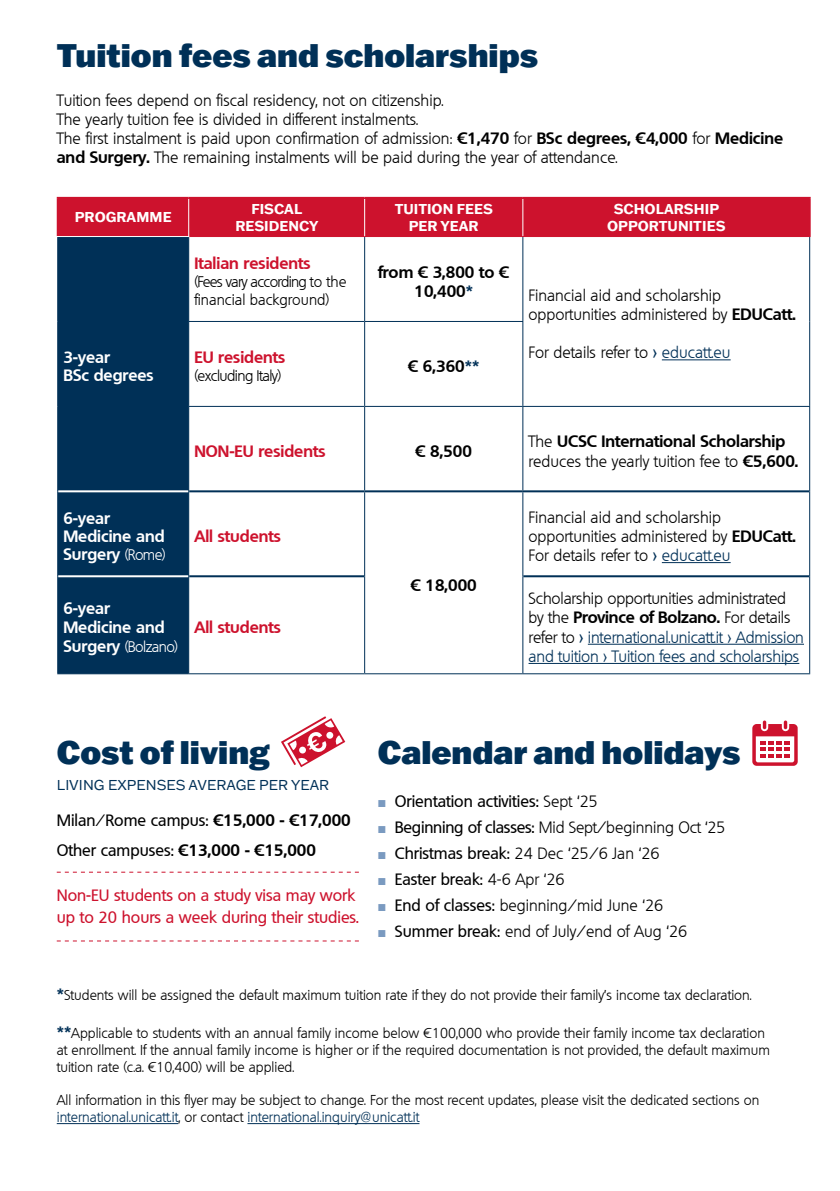
<style>
.page{position:relative;width:840px;height:1191px;background:#fff}
.page>*{position:absolute;margin:0;border:0;box-sizing:border-box;transform-origin:0 0}
.t1{font:900 32px "Franklin Gothic ATF";color:#003057}
.t2{font:300 16px/19.2px "Quebec";color:#000}
.t3{font:300 16px/19.2px "Quebec";letter-spacing:-.01em;color:#003057}
.t4{font:700 16px/19.2px "Quebec";color:#000;text-align:center}
.t5{font:500 16px/22px "Quebec";color:#cd122d}
.t6{font:700 16px "Quebec";color:#cd122d}
.t7{font:700 16px/18px "Quebec";color:#fff}
.t8{font:500 16px/30px "Quebec";color:#000}
.t9{font:300 15px/18px "Quebec";color:#000}
.t10{font:300 15px "Quebec";letter-spacing:-.04em;color:#000}
.t11{font:300 15px "Quebec";letter-spacing:-.04em;color:#fff}
.t12{font:300 14px/16.8px "Quebec";color:#000}
.t13{font:700 14px/16.8px "Franklin Gothic ATF";color:#fff;text-align:center}
.t14{font:14px "Franklin Gothic ATF";color:#003057}
.s1{font-weight:700}
.s2{color:#003057}
.s3{font-weight:500;color:#003057}
.s4{font-weight:300;font-size:15px}
.s5{font-weight:700;font-size:16px}
.s6{font-weight:300}
.s7{color:#000}
.s8{font-weight:700;color:#000}
.s9{font-weight:500}
.s10{font-weight:700;font-size:16px;color:#003057}
</style>
<div class="page">
<div style="left:59px;top:199px;width:749px;height:37px;background:#cd122d"></div>
<div style="left:58px;top:237px;width:130px;height:436px;background:#003057"></div>
<hr style="left:808px;top:491px;width:1px;height:85px;background:#003057">
<hr style="left:522px;top:492px;width:1px;height:84px;background:#003057">
<hr style="left:57px;top:491px;width:1px;height:85px;background:#003057">
<hr style="left:188px;top:491px;width:1px;height:85px;background:#003057">
<hr style="left:364px;top:492px;width:1px;height:84px;background:#003057">
<hr style="left:808px;top:576px;width:1px;height:97px;background:#003057">
<hr style="left:522px;top:576px;width:1px;height:97px;background:#003057">
<hr style="left:57px;top:576px;width:1px;height:97px;background:#003057">
<hr style="left:188px;top:576px;width:1px;height:97px;background:#003057">
<hr style="left:364px;top:576px;width:1px;height:97px;background:#003057">
<hr style="left:57px;top:237px;width:1px;height:84px;background:#003057">
<hr style="left:188px;top:237px;width:1px;height:84px;background:#003057">
<hr style="left:57px;top:321px;width:1px;height:85px;background:#003057">
<hr style="left:188px;top:322px;width:1px;height:84px;background:#003057">
<hr style="left:57px;top:406px;width:1px;height:85px;background:#003057">
<hr style="left:188px;top:407px;width:1px;height:84px;background:#003057">
<hr style="left:364px;top:237px;width:1px;height:84px;background:#003057">
<hr style="left:364px;top:322px;width:1px;height:84px;background:#003057">
<hr style="left:364px;top:407px;width:1px;height:83px;background:#003057">
<hr style="left:522px;top:237px;width:1px;height:84px;background:#003057">
<hr style="left:808px;top:237px;width:1px;height:84px;background:#003057">
<hr style="left:522px;top:322px;width:1px;height:84px;background:#003057">
<hr style="left:808px;top:321px;width:1px;height:85px;background:#003057">
<hr style="left:522px;top:406px;width:287px;height:1px;background:#003057">
<hr style="left:522px;top:407px;width:1px;height:83px;background:#003057">
<hr style="left:808px;top:407px;width:1px;height:84px;background:#003057">
<hr style="left:364px;top:199px;width:1px;height:37px;background:#fff">
<hr style="left:522px;top:199px;width:1px;height:37px;background:#fff">
<hr style="left:57px;top:197px;width:132px;height:2px;background:#cd122d">
<hr style="left:57px;top:199px;width:2px;height:37px;background:#cd122d">
<hr style="left:189px;top:197px;width:175px;height:2px;background:#cd122d">
<hr style="left:364px;top:197px;width:158px;height:2px;background:#cd122d">
<hr style="left:522px;top:197px;width:288px;height:2px;background:#cd122d">
<hr style="left:808px;top:199px;width:2px;height:37px;background:#cd122d">
<hr style="left:189px;top:236px;width:175px;height:1px;background:#cd122d">
<hr style="left:364px;top:236px;width:158px;height:1px;background:#cd122d">
<hr style="left:522px;top:236px;width:288px;height:1px;background:#cd122d">
<hr style="left:364px;top:673px;width:158px;height:1px;background:#003057">
<hr style="left:522px;top:673px;width:287px;height:1px;background:#003057">
<hr style="left:188px;top:321px;width:176px;height:1px;background:#003057">
<hr style="left:188px;top:406px;width:176px;height:1px;background:#003057">
<hr style="left:189px;top:673px;width:175px;height:1px;background:#003057">
<hr style="left:364px;top:321px;width:159px;height:1px;background:#003057">
<hr style="left:364px;top:406px;width:158px;height:1px;background:#003057">
<hr style="left:57px;top:673px;width:132px;height:1px;background:#003057">
<hr style="left:58px;top:490px;width:130px;height:2px;background:#fff">
<hr style="left:58px;top:575px;width:130px;height:2px;background:#fff">
<hr style="left:188px;top:199px;width:1px;height:37px;background:#fff">
<hr style="left:189px;top:490px;width:175px;height:2px;background:#003057">
<hr style="left:364px;top:490px;width:158px;height:2px;background:#003057">
<hr style="left:522px;top:490px;width:286px;height:2px;background:#003057">
<hr style="left:189px;top:575px;width:175px;height:2px;background:#003057">
<hr style="left:523px;top:575px;width:285px;height:2px;background:#003057">
<hr style="left:661px;top:359px;width:69px;height:1px;background:#003057">
<hr style="left:661px;top:562px;width:69px;height:1px;background:#003057">
<hr style="left:587px;top:644px;width:216px;height:1px;background:#003057">
<hr style="left:528px;top:663px;width:270px;height:1px;background:#003057">
<svg style="left:57px;top:871px;width:301px;height:1px"></svg>
<svg style="left:57px;top:940px;width:301px;height:1px"></svg>
<hr style="left:57px;top:1123px;width:121px;height:1px;background:#003057">
<hr style="left:247px;top:1123px;width:172px;height:1px;background:#003057">
<svg style="left:281px;top:716px;width:64px;height:51px"></svg>
<svg style="left:752px;top:720px;width:45px;height:46px"></svg>
<h1 class="t1" style="left:57px;top:33px;width:482px">Tuition fees and scholarships</h1>
<p class="t2" style="left:57px;top:90px;width:727px">Tuition fees depend on fiscal residency, not on citizenship.<br>The yearly tuition fee is divided in different instalments.<br>The first instalment is paid upon confirmation of admission: <span class="s1">€1,470</span> for <span class="s1">BSc degrees, €4,000</span> for <span class="s1">Medicine and Surgery.</span> The remaining instalments will be paid during the year of attendance.</p>
<p class="t13" style="left:75px;top:209px;width:98px">PROGRAMME</p>
<p class="t13" style="left:235px;top:200px;width:84px">FISCAL<br>RESIDENCY</p>
<p class="t13" style="left:394px;top:200px;width:100px">TUITION FEES<br>PER YEAR</p>
<p class="t13" style="left:606px;top:200px;width:120px">SCHOLARSHIP<br>OPPORTUNITIES</p>
<p class="t7" style="left:63px;top:348px;width:92px">3-year<br>BSc degrees</p>
<p class="t6" style="left:194px;top:253px;width:118px">Italian residents</p>
<p class="t9" style="left:194px;top:273px;width:153px">(Fees vary according to the financial background)</p>
<p class="t4" style="left:378px;top:262px;width:132px">from € 3,800 to €<br>10,400<span class="s2">*</span></p>
<p class="t6" style="left:194px;top:347px;width:92px">EU residents</p>
<p class="t10" style="left:194px;top:366px;width:88px">(excluding Italy)</p>
<p class="t4" style="left:408px;top:356px;width:72px">€ 6,360<span class="s2">**</span></p>
<p class="t2" style="left:528px;top:285px;width:268px">Financial aid and scholarship opportunities administered by <span class="s1">EDUCatt.</span></p>
<p class="t2" style="left:528px;top:343px;width:203px">For details refer to <span class="s3">&gt;</span> <span class="s2">educatt.eu</span></p>
<p class="t7" style="left:63px;top:509px;width:104px">6-year<br>Medicine and<br>Surgery <span class="s4">(Rome)</span></p>
<p class="t7" style="left:63px;top:598px;width:103px;line-height:19.2px">6-year<br>Medicine and</p>
<p class="t11" style="left:63px;top:637px;width:116px"><span class="s5">Surgery</span> (Bolzano)</p>
<p class="t6" style="left:194px;top:441px;width:132px">NON-EU residents</p>
<p class="t4" style="left:415px;top:441px;width:58px">€ 8,500</p>
<p class="t4" style="left:528px;top:431px;width:271px;text-align:left"><span class="s6">The</span> UCSC International Scholarship <span class="s6">reduces the yearly tuition fee to</span> €5,600.</p>
<p class="t6" style="left:194px;top:525px;width:88px">All students</p>
<p class="t6" style="left:194px;top:617px;width:88px">All students</p>
<p class="t4" style="left:410px;top:575px;width:67px">€ 18,000</p>
<p class="t2" style="left:528px;top:507px;width:268px">Financial aid and scholarship opportunities administered by <span class="s1">EDUCatt.<br></span>For details refer to <span class="s3">&gt;</span> <span class="s2">educatt.eu</span></p>
<p class="t3" style="left:528px;top:589px;width:277px"><span class="s7">Scholarship opportunities administrated by the</span> <span class="s8">Province of Bolzano.</span> <span class="s7">For details refer to</span> <span class="s9">&gt;</span> international.unicatt.it &gt; Admission and tuition &gt; Tuition fees and scholarships</p>
<h1 class="t1" style="left:57px;top:730px;width:214px">Cost of living</h1>
<h1 class="t1" style="left:377px;top:730px;width:364px">Calendar and holidays</h1>
<p class="t14" style="left:57px;top:775px;width:274px">LIVING EXPENSES AVERAGE PER YEAR</p>
<p class="t8" style="left:57px;top:805px;width:295px">Milan/Rome campus: <span class="s1">€15,000 - €17,000<br></span>Other campuses: <span class="s1">€13,000 - €15,000</span></p>
<p class="t5" style="left:57px;top:884px;width:303px">Non-EU students on a study visa may work up to 20 hours a week during their studies.</p>
<p class="t2" style="left:394px;top:788px;width:332px;line-height:26px"><span class="s9">Orientation activities:</span> Sept ‘25<br><span class="s9">Beginning of classes:</span> Mid Sept/beginning Oct ‘25<br><span class="s9">Christmas break:</span> 24 Dec ‘25/6 Jan ‘26<br><span class="s9">Easter break:</span> 4-6 Apr ‘26<br><span class="s9">End of classes:</span> beginning/mid June ‘26<br><span class="s9">Summer break:</span> end of July/end of Aug ‘26</p>
<p class="t12" style="left:57px;top:986px;width:696px"><span class="s10">*</span>Students will be assigned the default maximum tuition rate if they do not provide their family’s income tax declaration.</p>
<p class="t12" style="left:57px;top:1024px;width:714px"><span class="s10">**</span>Applicable to students with an annual family income below €100,000 who provide their family income tax declaration at enrollment. If the annual family income is higher or if the required documentation is not provided, the default maximum tuition rate (c.a. €10,400) will be applied.</p>
<p class="t12" style="left:57px;top:1092px;width:703px">All information in this flyer may be subject to change. For the most recent updates, please visit the dedicated sections on <span class="s2">international.unicatt.it</span>, or contact <span class="s2">international.inquiry@unicatt.it</span></p>
</div>
